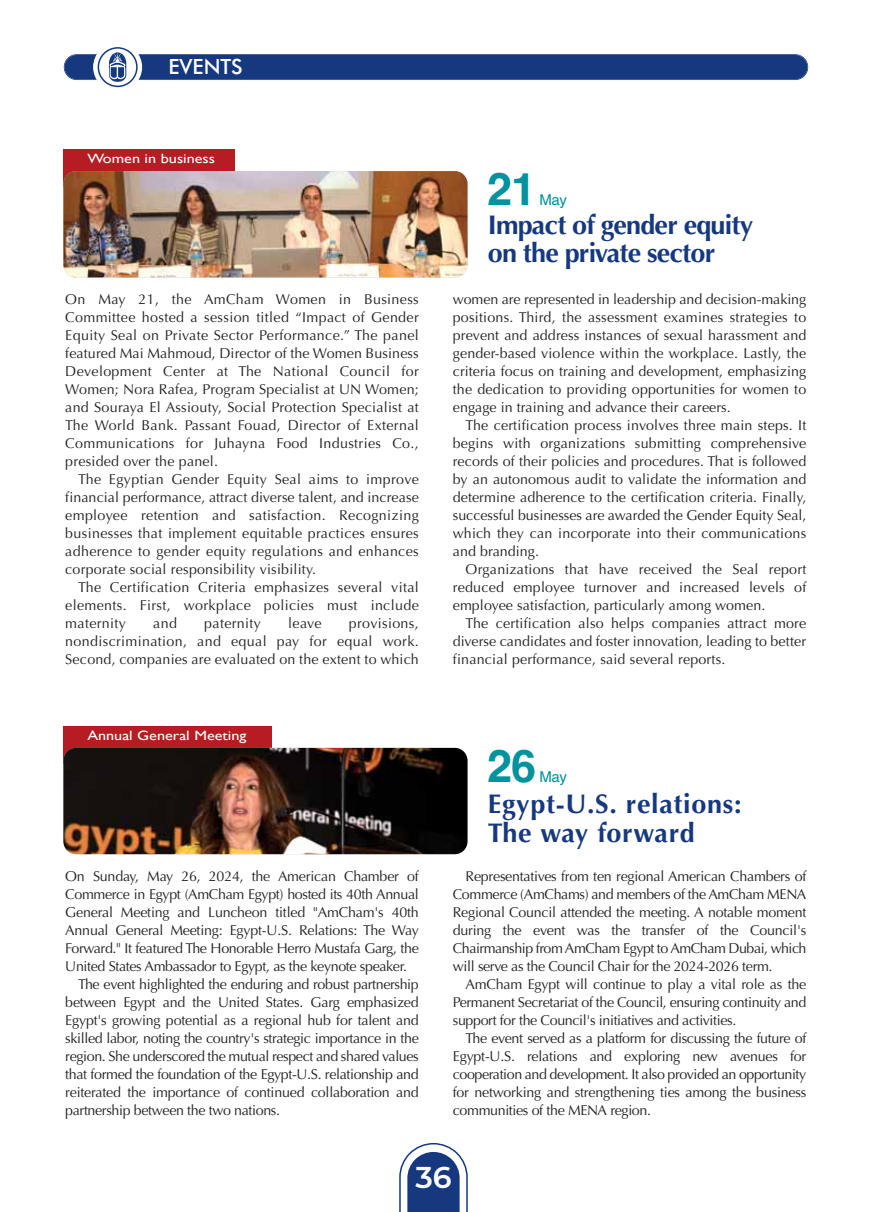
<style>
.page{position:relative;width:872px;height:1212px;background:#fff}
.page>*{position:absolute;margin:0;border:0;box-sizing:border-box;transform-origin:0 0}
.t1{font:700 45px "Helvetica";color:#00939d}
.t2{font:600 30px "Montserrat";color:#fff}
.t3{font:700 27px/28.5px "Optima";letter-spacing:-.03em;color:#15387f}
.t4{font:700 27px/28.5px "Optima";letter-spacing:.025em;color:#15387f}
.t5{font:500 21px "Futura BT";color:#fff}
.t6{font:15px "Helvetica";letter-spacing:-.025em;color:#00939d}
.t7{font:14.25px/18px "Optima";letter-spacing:-.015em;color:#231f20;text-align:justify}
.t8{font:14.25px "Optima";letter-spacing:.025em;color:#231f20}
.t9{font:13.5px "Gill Sans";color:#fff;scale:1.2 1}
</style>
<div class="page">
<div style="left:65px;top:55px;width:742px;height:24px;background:#15387f;border-radius:12px"></div>
<div style="left:64px;top:54px;width:744px;height:26px;border:2px solid #15387f;border-radius:13px"></div>
<div style="left:93px;top:43px;width:49px;height:49px;background:#fff;border-radius:50%"></div>
<svg style="left:98px;top:47px;width:40px;height:40px"></svg>
<svg style="left:399px;top:1143px;width:69px;height:69px"></svg>
<div style="left:63px;top:149px;width:172px;height:38px;background:#b61d22"></div>
<img style="left:63px;top:171px;width:404px;height:106px;border-radius:13px">
<div style="left:63px;top:726px;width:209px;height:37px;background:#b61d22"></div>
<img style="left:63px;top:748px;width:404px;height:106px;border-radius:13px">
<h3 class="t5" style="left:168px;top:53px;width:76px">EVENTS</h3>
<p class="t9" style="left:87px;top:151px;width:108px">Women in business</p>
<p class="t7" style="left:65px;top:291px;width:355px">On May 21, the AmCham Women in Business Committee hosted a session titled “Impact of Gender Equity Seal on Private Sector Performance.” The panel featured Mai Mahmoud, Director of the Women Business Development Center at The National Council for Women; Nora Rafea, Program Specialist at UN Women; and Souraya El Assiouty, Social Protection Specialist at The World Bank. Passant Fouad, Director of External Communications for Juhayna Food Industries Co., presided over the panel.</p>
<p class="t7" style="left:65px;top:471px;width:355px;text-indent:13px">The Egyptian Gender Equity Seal aims to improve financial performance, attract diverse talent, and increase employee retention and satisfaction. Recognizing businesses that implement equitable practices ensures adherence to gender equity regulations and enhances corporate social responsibility visibility.</p>
<p class="t7" style="left:65px;top:579px;width:355px;text-indent:13px">The Certification Criteria emphasizes several vital elements. First, workplace policies must include maternity</p>
<p class="t7" style="left:153px;top:615px;width:25px">and</p>
<p class="t8" style="left:204px;top:615px;width:58px">paternity</p>
<p class="t7" style="left:288px;top:615px;width:35px">leave</p>
<p class="t7" style="left:65px;top:615px;width:355px;text-indent:283px">provisions, nondiscrimination, and equal pay for equal work.<br>Second, companies are evaluated on the extent to which</p>
<p class="t9" style="left:87px;top:728px;width:134px">Annual General Meeting</p>
<p class="t7" style="left:65px;top:867px;width:355px">On Sunday, May 26, 2024, the American Chamber of</p>
<p class="t7" style="left:65px;top:885px;width:355px">Commerce in Egypt (AmCham Egypt) hosted its 40th Annual</p>
<p class="t7" style="left:65px;top:903px;width:355px">General Meeting and Luncheon titled "AmCham's 40th</p>
<p class="t7" style="left:65px;top:921px;width:355px">Annual General Meeting: Egypt-U.S. Relations: The Way</p>
<p class="t7" style="left:65px;top:939px;width:355px">Forward." It featured The Honorable Herro Mustafa Garg, the</p>
<p class="t7" style="left:65px;top:957px;width:343px">United States Ambassador to Egypt, as the keynote speaker.</p>
<p class="t7" style="left:78px;top:975px;width:342px">The event highlighted the enduring and robust partnership</p>
<p class="t7" style="left:65px;top:993px;width:355px">between Egypt and the United States. Garg emphasized</p>
<p class="t7" style="left:65px;top:1011px;width:355px">Egypt's growing potential as a regional hub for talent and</p>
<p class="t7" style="left:65px;top:1029px;width:355px">skilled labor, noting the country's strategic importance in the</p>
<p class="t7" style="left:65px;top:1047px;width:355px">region. She underscored the mutual respect and shared values</p>
<p class="t7" style="left:65px;top:1065px;width:355px">that formed the foundation of the Egypt-U.S. relationship and</p>
<p class="t7" style="left:65px;top:1083px;width:355px">reiterated the importance of continued collaboration and</p>
<p class="t7" style="left:65px;top:1101px;width:216px">partnership between the two nations.</p>
<h1 class="t1" style="left:487px;top:171px;width:50px">21</h1>
<p class="t6" style="left:539px;top:194px;width:29px">May</p>
<h3 class="t3" style="left:488px;top:211px;width:267px">Impact of gender equity on the private sector</h3>
<p class="t7" style="left:453px;top:291px;width:355px">women are represented in leadership and decision-making positions. Third, the assessment examines strategies to prevent and address instances of sexual harassment and gender-based violence within the workplace. Lastly, the criteria focus on training and development, emphasizing the dedication to providing opportunities for women to engage in training and advance their careers.</p>
<p class="t7" style="left:453px;top:417px;width:355px;text-indent:13px">The certification process involves three main steps. It begins with organizations submitting comprehensive records of their policies and procedures. That is followed by an autonomous audit to validate the information and determine adherence to the certification criteria. Finally, successful businesses are awarded the Gender Equity Seal, which they can incorporate into their communications and branding.</p>
<p class="t7" style="left:453px;top:561px;width:355px;text-indent:13px">Organizations that have received the Seal report reduced employee turnover and increased levels of employee satisfaction, particularly among women.</p>
<p class="t7" style="left:453px;top:615px;width:355px;text-indent:13px">The certification also helps companies attract more diverse candidates and foster innovation, leading to better financial performance, said several reports.</p>
<h1 class="t1" style="left:487px;top:747px;width:50px">26</h1>
<p class="t6" style="left:539px;top:770px;width:29px">May</p>
<h3 class="t4" style="left:488px;top:790px;width:255px">Egypt-U.S. relations:<br>The way forward</h3>
<p class="t7" style="left:453px;top:867px;width:355px;text-indent:13px">Representatives from ten regional American Chambers of Commerce (AmChams) and members of the AmCham MENA Regional Council attended the meeting. A notable moment during the event was the transfer of the Council's Chairmanship from AmCham Egypt to AmCham Dubai, which will serve as the Council Chair for the 2024-2026 term.</p>
<p class="t7" style="left:453px;top:975px;width:355px;text-indent:13px">AmCham Egypt will continue to play a vital role as the Permanent Secretariat of the Council, ensuring continuity and support for the Council's initiatives and activities.</p>
<p class="t7" style="left:453px;top:1029px;width:355px;text-indent:13px">The event served as a platform for discussing the future of Egypt-U.S. relations and exploring new avenues for cooperation and development. It also provided an opportunity for networking and strengthening ties among the business communities of the MENA region.</p>
<h2 class="t2" style="left:415px;top:1159px;width:38px">36</h2>
</div>
